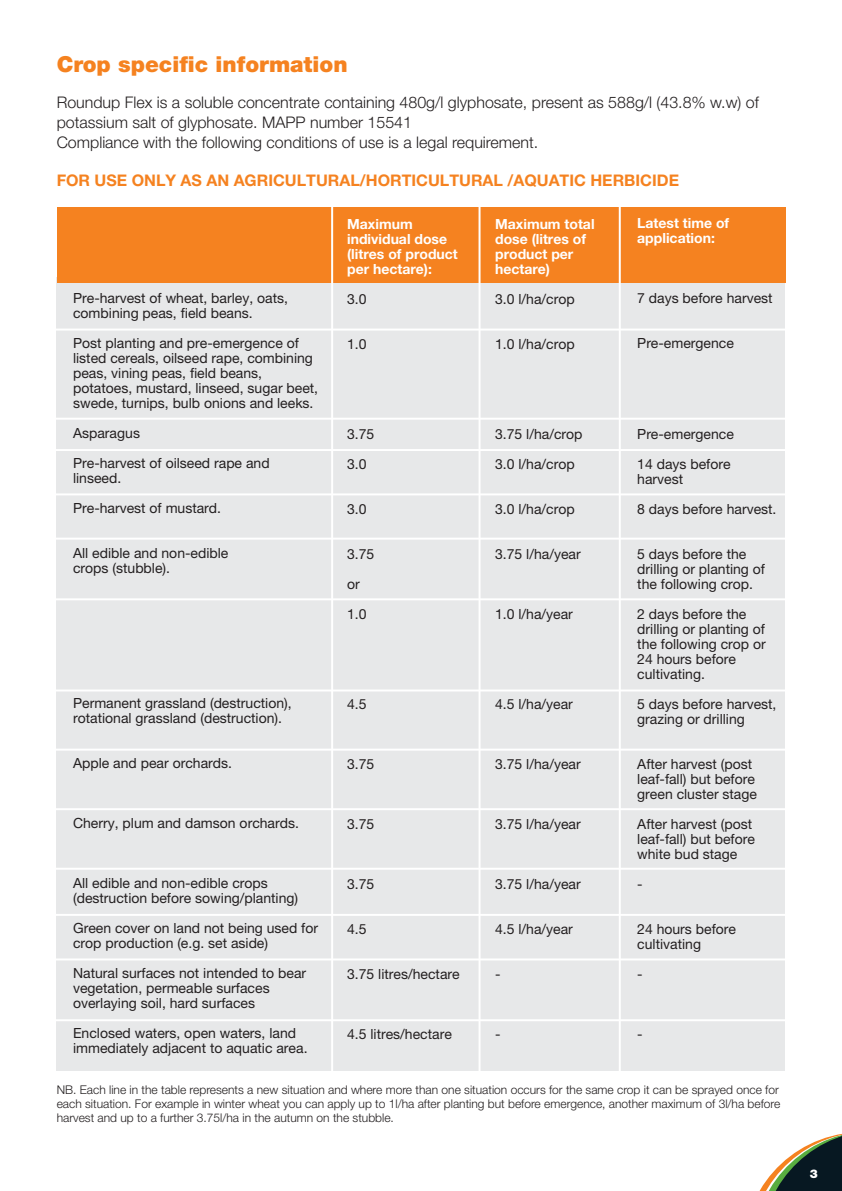
<style>
.page{position:relative;width:842px;height:1191px;background:#fff}
.page>*{position:absolute;margin:0;border:0;box-sizing:border-box;transform-origin:0 0}
.t1{font:900 22px "Helvetica Neue LT Pro";color:#f58220}
.t2{font:300 16px/20px "Helvetica Neue LT Pro";color:#231f20}
.t3{font:700 16px "Helvetica Neue LT Pro";color:#f58220}
.t4{font:14px/15px "Helvetica Neue LT Pro";color:#231f20}
.t5{font:700 14px/15px "Helvetica Neue LT Pro";color:#fff}
.t6{font:300 12px/14px "Helvetica Neue LT Pro";color:#231f20}
.t7{font:900 12px "Helvetica Neue LT Pro";color:#fff}
</style>
<div class="page">
<svg style="left:759px;top:1133px;width:83px;height:58px"></svg>
<div style="left:57px;top:277px;width:728px;height:793px;background:#e7e8e9"></div>
<div style="left:57px;top:207px;width:728px;height:76px;background:#f58220"></div>
<hr style="left:53px;top:328px;width:742px;height:2px;background:#fff">
<hr style="left:619px;top:205px;width:2px;height:870px;background:#fff">
<hr style="left:478px;top:201px;width:2px;height:875px;background:#fff">
<hr style="left:331px;top:201px;width:2px;height:872px;background:#fff">
<hr style="left:53px;top:418px;width:742px;height:2px;background:#fff">
<hr style="left:53px;top:449px;width:742px;height:2px;background:#fff">
<hr style="left:54px;top:493px;width:743px;height:2px;background:#fff">
<hr style="left:54px;top:867px;width:743px;height:2px;background:#fff">
<hr style="left:54px;top:914px;width:743px;height:2px;background:#fff">
<hr style="left:54px;top:958px;width:743px;height:2px;background:#fff">
<hr style="left:54px;top:1019px;width:743px;height:2px;background:#fff">
<hr style="left:54px;top:537px;width:743px;height:2px;background:#fff">
<hr style="left:54px;top:598px;width:743px;height:2px;background:#fff">
<hr style="left:54px;top:689px;width:743px;height:2px;background:#fff">
<hr style="left:54px;top:808px;width:743px;height:2px;background:#fff">
<hr style="left:54px;top:748px;width:743px;height:2px;background:#fff">
<hr style="left:0;top:514px;width:1px;height:200px;background:#071822">
<h1 class="t1" style="left:57px;top:57px;width:292px">Crop specific information</h1>
<p class="t2" style="left:57px;top:94px;width:704px">Roundup Flex is a soluble concentrate containing 480g/l glyphosate, present as 588g/l (43.8% w.w) of potassium salt of glyphosate. MAPP number 15541<br>Compliance with the following conditions of use is a legal requirement.</p>
<p class="t3" style="left:57px;top:175px;width:624px">FOR USE ONLY AS AN AGRICULTURAL/HORTICULTURAL /AQUATIC HERBICIDE</p>
<p class="t4" style="left:73px;top:292px;width:216px">Pre-harvest of wheat, barley, oats, combining peas, field beans.</p>
<p class="t4" style="left:73px;top:337px;width:247px">Post planting and pre-emergence of listed cereals, oilseed rape, combining peas, vining peas, field beans, potatoes, mustard, linseed, sugar beet, swede, turnips, bulb onions and leeks.</p>
<p class="t4" style="left:73px;top:419px;width:198px;line-height:30px">Asparagus<br>Pre-harvest of oilseed rape and</p>
<p class="t4" style="left:73px;top:464px;width:150px;line-height:30px">linseed.<br>Pre-harvest of mustard.</p>
<p class="t4" style="left:73px;top:547px;width:157px">All edible and non-edible crops (stubble).</p>
<p class="t5" style="left:347px;top:218px;width:112px">Maximum individual dose (litres of product per hectare):</p>
<p class="t4" style="left:347px;top:293px;width:21px">3.0</p>
<p class="t4" style="left:347px;top:338px;width:21px">1.0</p>
<p class="t4" style="left:347px;top:420px;width:29px;line-height:30px">3.75<br>3.0</p>
<p class="t4" style="left:347px;top:503px;width:21px">3.0</p>
<p class="t4" style="left:347px;top:540px;width:29px;line-height:30px">3.75 or<br>1.0</p>
<p class="t4" style="left:73px;top:697px;width:220px">Permanent grassland (destruction), rotational grassland (destruction).</p>
<p class="t4" style="left:73px;top:757px;width:160px">Apple and pear orchards.</p>
<p class="t4" style="left:73px;top:817px;width:227px">Cherry, plum and damson orchards.</p>
<p class="t4" style="left:73px;top:877px;width:227px">All edible and non-edible crops (destruction before sowing/planting)</p>
<p class="t4" style="left:73px;top:922px;width:247px">Green cover on land not being used for crop production (e.g. set aside)</p>
<p class="t4" style="left:73px;top:967px;width:235px">Natural surfaces not intended to bear vegetation, permeable surfaces overlaying soil, hard surfaces</p>
<p class="t4" style="left:73px;top:1027px;width:236px">Enclosed waters, open waters, land immediately adjacent to aquatic area.</p>
<p class="t4" style="left:347px;top:698px;width:21px">4.5</p>
<p class="t4" style="left:347px;top:758px;width:29px">3.75</p>
<p class="t4" style="left:347px;top:818px;width:29px">3.75</p>
<p class="t4" style="left:347px;top:878px;width:29px">3.75</p>
<p class="t4" style="left:347px;top:923px;width:21px">4.5</p>
<p class="t4" style="left:347px;top:968px;width:114px">3.75 litres/hectare</p>
<p class="t4" style="left:347px;top:1028px;width:106px">4.5 litres/hectare</p>
<p class="t5" style="left:495px;top:218px;width:101px">Maximum total dose (litres of product per hectare)</p>
<p class="t4" style="left:495px;top:293px;width:81px">3.0 l/ha/crop</p>
<p class="t4" style="left:495px;top:338px;width:81px">1.0 l/ha/crop</p>
<p class="t4" style="left:495px;top:420px;width:89px;line-height:30px">3.75 l/ha/crop<br>3.0 l/ha/crop</p>
<p class="t4" style="left:495px;top:503px;width:81px">3.0 l/ha/crop</p>
<p class="t4" style="left:495px;top:548px;width:87px">3.75 l/ha/year</p>
<p class="t4" style="left:495px;top:608px;width:79px">1.0 l/ha/year</p>
<p class="t4" style="left:495px;top:698px;width:79px">4.5 l/ha/year</p>
<p class="t4" style="left:495px;top:758px;width:87px">3.75 l/ha/year</p>
<p class="t4" style="left:495px;top:818px;width:87px">3.75 l/ha/year</p>
<p class="t4" style="left:495px;top:878px;width:87px">3.75 l/ha/year</p>
<p class="t4" style="left:495px;top:923px;width:79px">4.5 l/ha/year</p>
<p class="t4" style="left:495px;top:968px;width:7px">-</p>
<p class="t4" style="left:495px;top:1028px;width:7px">-</p>
<p class="t5" style="left:637px;top:217px;width:94px">Latest time of application:</p>
<p class="t4" style="left:637px;top:292px;width:137px">7 days before harvest</p>
<p class="t4" style="left:637px;top:337px;width:98px">Pre-emergence</p>
<p class="t4" style="left:637px;top:420px;width:98px;line-height:30px">Pre-emergence<br>14 days before</p>
<p class="t4" style="left:637px;top:465px;width:141px;line-height:30px">harvest<br>8 days before harvest.</p>
<p class="t4" style="left:637px;top:547px;width:129px">5 days before the drilling or planting of the following crop.</p>
<p class="t4" style="left:637px;top:607px;width:130px">2 days before the drilling or planting of the following crop or<br>24 hours before cultivating.</p>
<p class="t4" style="left:637px;top:697px;width:141px">5 days before harvest, grazing or drilling</p>
<p class="t4" style="left:637px;top:757px;width:121px">After harvest (post leaf-fall) but before green cluster stage</p>
<p class="t4" style="left:637px;top:817px;width:119px">After harvest (post leaf-fall) but before white bud stage</p>
<p class="t4" style="left:637px;top:877px;width:7px">-</p>
<p class="t4" style="left:637px;top:922px;width:100px">24 hours before cultivating</p>
<p class="t4" style="left:637px;top:967px;width:7px">-</p>
<p class="t4" style="left:637px;top:1027px;width:7px">-</p>
<p class="t6" style="left:57px;top:1084px;width:725px">NB. Each line in the table represents a new situation and where more than one situation occurs for the same crop it can be sprayed once for each situation. For example in winter wheat you can apply up to 1l/ha after planting but before emergence, another maximum of 3l/ha before harvest and up to a further 3.75l/ha in the autumn on the stubble.</p>
<p class="t7" style="left:810px;top:1169px;width:10px">3</p>
</div>
